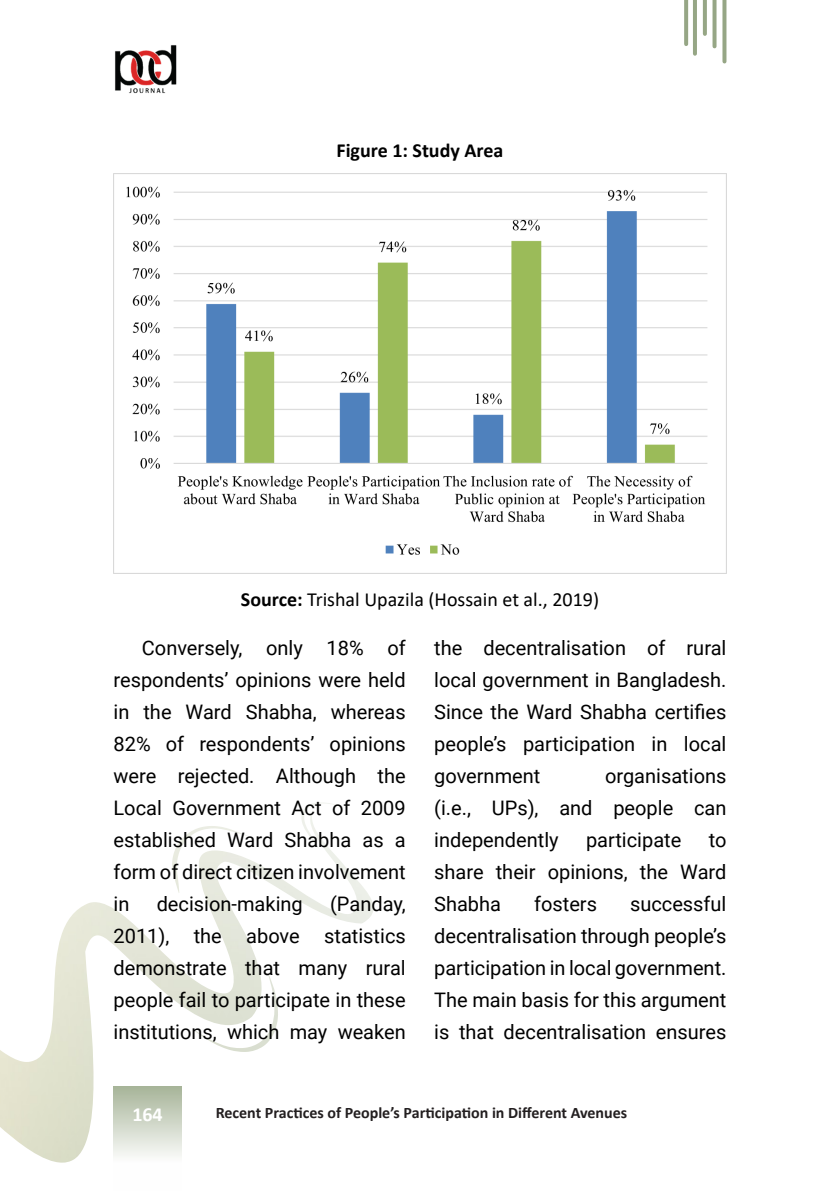
<style>
.page{position:relative;width:840px;height:1191px;background:#fff}
.page>*{position:absolute;margin:0;border:0;box-sizing:border-box;transform-origin:0 0}
.P_-_Utama{font:20px/32px "Roboto";color:#000;text-align:justify}
.P_-_Source{font:20px "Calibri";color:#000}
.J_-_Figure___Tabel{font:700 20px "Calibri";color:#000}
.t1{font:700 20px "Calibri";color:#fff}
.t2{font:700 16px "Calibri";color:#231f20}
.s1{font-weight:700}
</style>
<div class="page">
<img style="left:0;top:848px;width:374px;height:314px">
<img style="left:172px;top:826px;width:75px;height:67px">
<img style="left:301px;top:802px;width:34px;height:46px">
<img style="left:195px;top:973px;width:83px;height:79px">
<svg style="left:722px;top:0;width:4px;height:61px"></svg>
<svg style="left:712px;top:0;width:4px;height:46px"></svg>
<svg style="left:702px;top:0;width:4px;height:34px"></svg>
<svg style="left:684px;top:0;width:3px;height:44px"></svg>
<svg style="left:693px;top:0;width:3px;height:54px"></svg>
<img style="left:115px;top:45px;width:62px;height:49px">
<img style="left:113px;top:174px;width:613px;height:400px">
<p class="J_-_Figure___Tabel" style="left:336px;top:136px;width:168px">Figure 1: Study Area</p>
<p class="P_-_Source" style="left:241px;top:585px;width:359px"><span class="s1">Source:</span> Trishal Upazila (Hossain et al., 2019)</p>
<p class="P_-_Utama" style="left:113px;top:631px;width:293px;text-indent:28px">Conversely, only 18% of respondents’ opinions were held in the Ward Shabha, whereas 82% of respondents’ opinions were rejected. Although the Local Government Act of 2009 established Ward Shabha as a form of direct citizen involvement in</p>
<p class="P_-_Utama" style="left:113px;top:887px;width:294px;text-indent:216px">(Panday, 2011), the above statistics demonstrate that many rural people fail to participate in these institutions, which may weaken</p>
<p class="P_-_Utama" style="left:157px;top:887px;width:147px">decision-making</p>
<p class="P_-_Utama" style="left:434px;top:631px;width:293px">the decentralisation of rural local government in Bangladesh.<br>Since the Ward Shabha certifies people’s participation in local government</p>
<p class="P_-_Utama" style="left:434px;top:759px;width:294px;text-indent:171px">organisations (i.e., UPs), and people can independently</p>
<p class="P_-_Utama" style="left:585px;top:823px;width:97px">participate</p>
<p class="P_-_Utama" style="left:434px;top:823px;width:293px;text-indent:274px">to share their opinions, the Ward Shabha</p>
<p class="P_-_Utama" style="left:434px;top:887px;width:293px;text-indent:196px">successful decentralisation through people’s participation in local government.<br>The main basis for this argument is that decentralisation ensures</p>
<p class="P_-_Utama" style="left:534px;top:887px;width:64px">fosters</p>
<p class="t1" style="left:132px;top:1100px;width:32px">164</p>
<p class="t2" style="left:215px;top:1101px;width:413px">Recent Practices of People’s Participation in Different Avenues</p>
</div>
